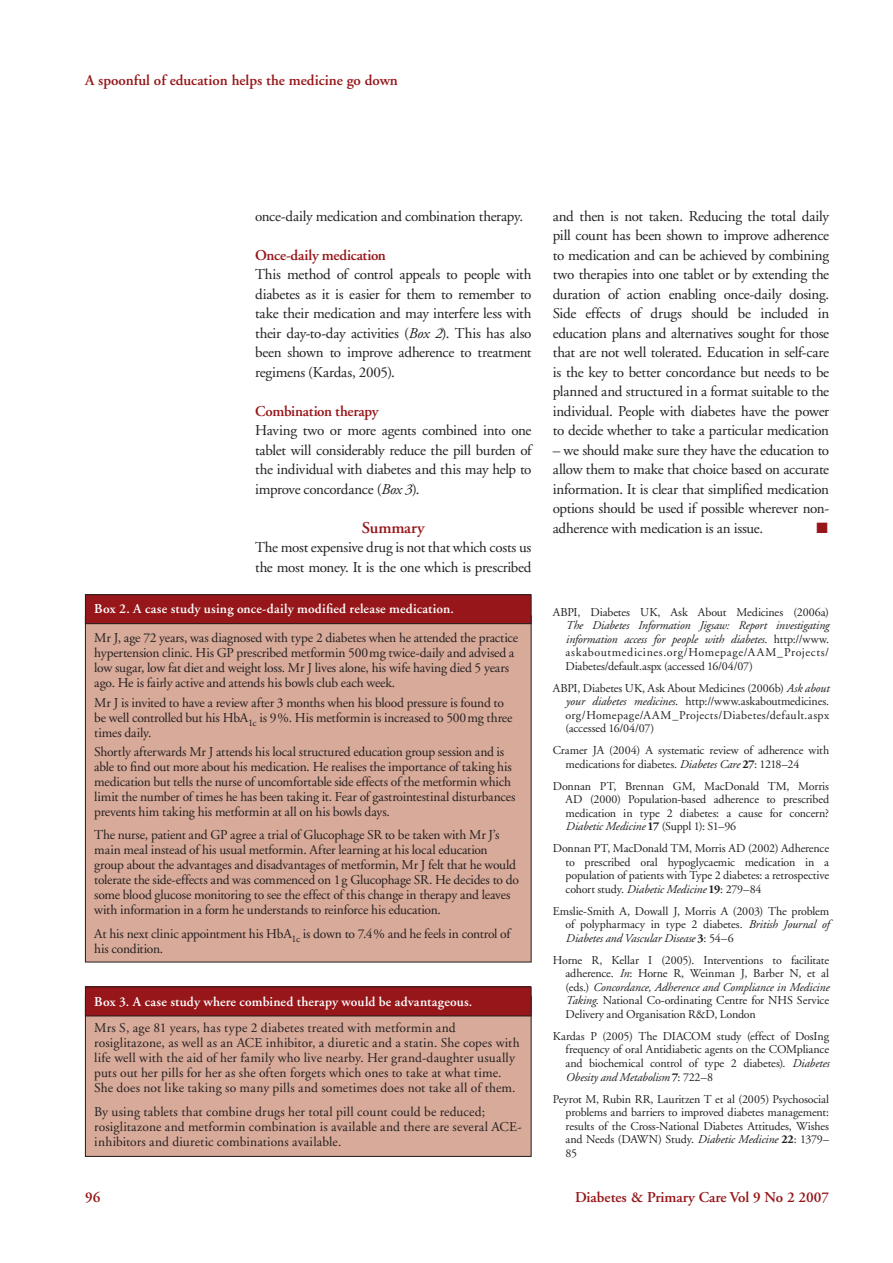
<style>
.page{position:relative;width:893px;height:1263px;background:#fff}
.page>*{position:absolute;margin:0;border:0;box-sizing:border-box;transform-origin:0 0}
.t1{font:600 16.5px "Adobe Garamond";letter-spacing:-.005em;color:#961619}
.t2{font:15px/19.5px "Adobe Garamond";letter-spacing:-.02em;color:#231f20;text-align:justify}
.t3{font:600 15px "Adobe Garamond";color:#961619}
.t4{font:600 15px "Adobe Garamond";letter-spacing:-.02em;color:#961619}
.t5{font:15px "Zapf Dingbats ITC";color:#961619}
.t6{font:13.5px/15px "Adobe Garamond";letter-spacing:-.005em;color:#231f20}
.t7{font:600 13.5px "Adobe Garamond";letter-spacing:.015em;color:#fff}
.t8{font:12px/13.5px "Adobe Garamond";letter-spacing:-.01em;color:#231f20;text-align:justify}
.s1{font-style:italic}
.s2{font-weight:700}
</style>
<div class="page">
<div style="left:85px;top:616px;width:446px;height:346px;background:#d8aa99"></div>
<div style="left:85px;top:996px;width:446px;height:160px;background:#d8aa99"></div>
<div style="left:85px;top:996px;width:446px;height:161px;border:1px solid #231f20"></div>
<div style="left:85px;top:595px;width:446px;height:29px;background:#961619"></div>
<div style="left:85px;top:594px;width:446px;height:30px;border:1px solid #231f20"></div>
<div style="left:85px;top:987px;width:446px;height:29px;background:#961619"></div>
<div style="left:85px;top:986px;width:446px;height:30px;border:1px solid #231f20"></div>
<p class="t3" style="left:85px;top:72px;width:314px">A spoonful of education helps the medicine go down</p>
<p class="t2" style="left:255px;top:207px;width:269px">once-daily medication and combination therapy.</p>
<p class="t3" style="left:255px;top:247px;width:132px">Once-daily medication</p>
<p class="t2" style="left:255px;top:265px;width:278px">This method of control appeals to people with diabetes as it is easier for them to remember to take their medication and may interfere less with their day-to-day activities (<span class="s1">Box 2</span>). This has also been shown to improve adherence to treatment regimens (Kardas, 2005).</p>
<p class="t4" style="left:255px;top:403px;width:125px">Combination therapy</p>
<p class="t2" style="left:255px;top:421px;width:278px">Having two or more agents combined into one tablet will considerably reduce the pill burden of the individual with diabetes and this may help to improve concordance (<span class="s1">Box 3</span>).</p>
<p class="t1" style="left:362px;top:518px;width:64px">Summary</p>
<p class="t2" style="left:255px;top:538px;width:278px">The most expensive drug is not that which costs us the most money. It is the one which is prescribed</p>
<p class="t7" style="left:94px;top:602px;width:361px">Box 2. A case study using once-daily modified release medication.</p>
<p class="t6" style="left:94px;top:631px;width:425px">Mr J, age 72 years, was diagnosed with type 2 diabetes when he attended the practice hypertension clinic. His GP prescribed metformin 500mg twice-daily and advised a low sugar, low fat diet and weight loss. Mr J lives alone, his wife having died 5 years ago. He is fairly active and attends his bowls club each week.</p>
<p class="t6" style="left:94px;top:695px;width:420px">Mr J is invited to have a review after 3 months when his blood pressure is found to be well controlled but his HbA<sub>1c</sub> is 9%. His metformin is increased to 500mg three times daily.</p>
<p class="t6" style="left:94px;top:744px;width:423px">Shortly afterwards Mr J attends his local structured education group session and is able to find out more about his medication. He realises the importance of taking his medication but tells the nurse of uncomfortable side effects of the metformin which limit the number of times he has been taking it. Fear of gastrointestinal disturbances prevents him taking his metformin at all on his bowls days.</p>
<p class="t6" style="left:94px;top:828px;width:426px">The nurse, patient and GP agree a trial of Glucophage SR to be taken with Mr J’s main meal instead of his usual metformin. After learning at his local education group about the advantages and disadvantages of metformin, Mr J felt that he would tolerate the side-effects and was commenced on 1g Glucophage SR. He decides to do some blood glucose monitoring to see the effect of this change in therapy and leaves with information in a form he understands to reinforce his education.</p>
<p class="t6" style="left:94px;top:926px;width:418px">At his next clinic appointment his HbA<sub>1c</sub> is down to 7.4% and he feels in control of his condition.</p>
<p class="t7" style="left:94px;top:994px;width:379px">Box 3. A case study where combined therapy would be advantageous.</p>
<p class="t6" style="left:94px;top:1021px;width:427px">Mrs S, age 81 years, has type 2 diabetes treated with metformin and rosiglitazone, as well as an ACE inhibitor, a diuretic and a statin. She copes with life well with the aid of her family who live nearby. Her grand-daughter usually puts out her pills for her as she often forgets which ones to take at what time.<br>She does not like taking so many pills and sometimes does not take all of them.</p>
<p class="t6" style="left:94px;top:1104px;width:429px">By using tablets that combine drugs her total pill count could be reduced; rosiglitazone and metformin combination is available and there are several ACE&shy;inhibitors and diuretic combinations available.</p>
<p class="t2" style="left:553px;top:207px;width:278px">and then is not taken. Reducing the total daily pill count has been shown to improve adherence to medication and can be achieved by combining two therapies into one tablet or by extending the duration of action enabling once-daily dosing.<br>Side effects of drugs should be included in education plans and alternatives sought for those that are not well tolerated. Education in self-care is the key to better concordance but needs to be planned and structured in a format suitable to the individual. People with diabetes have the power to decide whether to take a particular medication</p>
<p class="t2" style="left:553px;top:441px;width:278px">– we should make sure they have the education to allow them to make that choice based on accurate information. It is clear that simplified medication options should be used if possible wherever non&shy;adherence with medication is an issue.</p>
<p class="t5" style="left:816px;top:520px;width:13px">■</p>
<p class="t8" style="left:553px;top:606px;width:278px">ABPI, Diabetes UK, Ask About Medicines (2006a)</p>
<p class="t8" style="left:566px;top:619px;width:265px"><span class="s1">The Diabetes Information Jigsaw: Report investigating information access for people with diabetes</span>. http://www. askaboutmedicines.org/Homepage/AAM_Projects/ Diabetes/default.aspx (accessed 16/04/07)</p>
<p class="t8" style="left:566px;top:682px;width:265px;text-indent:-13px">ABPI, Diabetes UK, Ask About Medicines (2006b) <span class="s1">Ask about your diabetes medicines</span>. http://www.askaboutmedicines. org/Homepage/AAM_Projects/Diabetes/default.aspx (accessed 16/04/07)</p>
<p class="t8" style="left:566px;top:744px;width:265px;text-indent:-13px">Cramer JA (2004) A systematic review of adherence with medications for diabetes. <span class="s1">Diabetes Care</span> <span class="s2">27</span>: 1218–24</p>
<p class="t8" style="left:566px;top:780px;width:265px;text-indent:-13px">Donnan PT, Brennan GM, MacDonald TM, Morris AD (2000) Population-based adherence to prescribed medication in type 2 diabetes: a cause for concern?<br><span class="s1">Diabetic Medicine</span> <span class="s2">17</span> (Suppl 1): S1–96</p>
<p class="t8" style="left:566px;top:842px;width:265px;text-indent:-13px">Donnan PT, MacDonald TM, Morris AD (2002) Adherence to prescribed oral hypoglycaemic medication in a population of patients with Type 2 diabetes: a retrospective cohort study. <span class="s1">Diabetic Medicine</span> <span class="s2">19</span>: 279–84</p>
<p class="t8" style="left:566px;top:905px;width:265px;text-indent:-13px">Emslie-Smith A, Dowall J, Morris A (2003) The problem of polypharmacy in type 2 diabetes. <span class="s1">British Journal of Diabetes and Vascular Disease</span> <span class="s2">3</span>: 54–6</p>
<p class="t8" style="left:566px;top:954px;width:265px;text-indent:-13px">Horne R, Kellar I (2005). Interventions to facilitate adherence. <span class="s1">In</span>: Horne R, Weinman J, Barber N, et al (eds.) <span class="s1">Concordance, Adherence and Compliance in Medicine Taking</span>. National Co-ordinating Centre for NHS Service Delivery and Organisation R&amp;D, London</p>
<p class="t8" style="left:566px;top:1030px;width:265px;text-indent:-13px">Kardas P (2005) The DIACOM study (effect of DosIng frequency of oral Antidiabetic agents on the COMpliance and biochemical control of type 2 diabetes). <span class="s1">Diabetes Obesity and Metabolism</span> <span class="s2">7</span>: 722–8</p>
<p class="t8" style="left:566px;top:1092px;width:265px;text-indent:-13px">Peyrot M, Rubin RR, Lauritzen T et al (2005) Psychosocial problems and barriers to improved diabetes management: results of the Cross-National Diabetes Attitudes, Wishes and Needs (DAWN) Study. <span class="s1">Diabetic Medicine</span> <span class="s2">22</span>: 1379– 85</p>
<p class="t3" style="left:85px;top:1189px;width:17px">96</p>
<p class="t3" style="left:575px;top:1189px;width:256px">Diabetes &amp; Primary Care Vol 9 No 2 2007</p>
</div>
